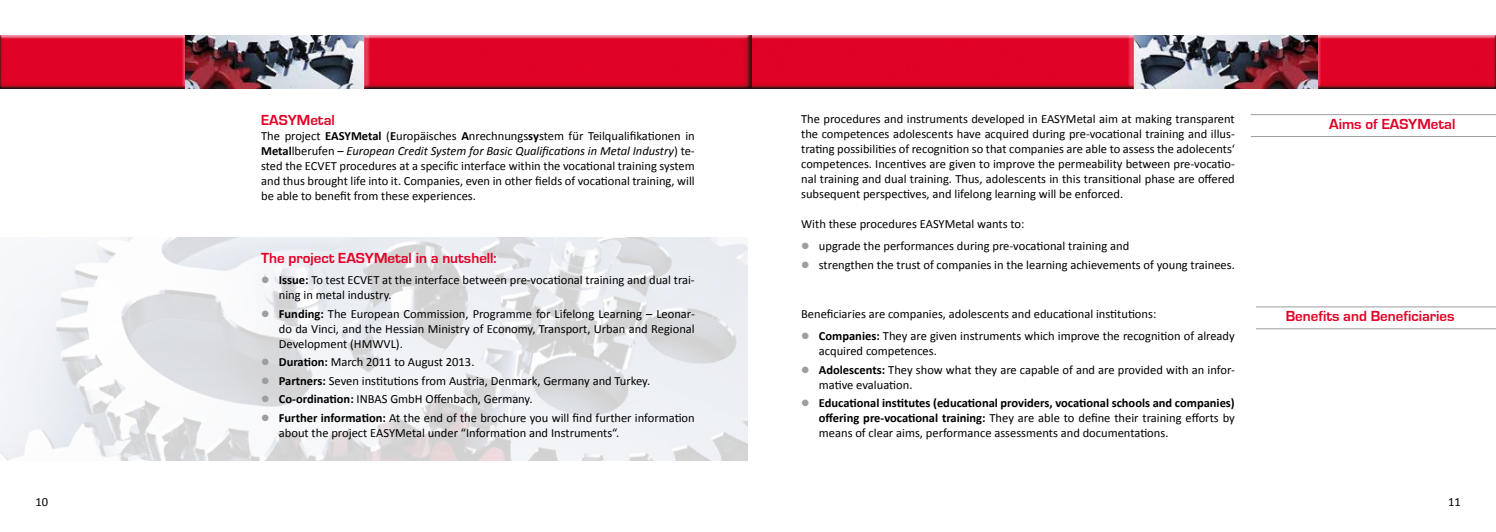
<style>
.page{position:relative;width:1496px;height:532px;background:#fff}
.page>*{position:absolute;margin:0;border:0;box-sizing:border-box;transform-origin:0 0}
.t1{font:700 15px "Eurostile";color:#e20026}
.t2{font:12.5px/15px "Calibri";color:#000}
.t3{font:700 12.5px/15px "Calibri";color:#000;text-align:justify}
.s1{font-weight:700}
.s2{font-style:italic}
.s3{color:#9c9e9f}
.s4{font-weight:400}
</style>
<div class="page">
<img style="left:1133px;top:35px;width:362px;height:54px">
<img style="left:751px;top:35px;width:382px;height:54px">
<img style="left:184px;top:36px;width:180px;height:53px">
<img style="left:364px;top:35px;width:387px;height:54px">
<img style="left:0;top:35px;width:184px;height:54px">
<img style="left:0;top:237px;width:748px;height:223px">
<hr style="left:1250px;top:114px;width:245px;height:1px;background:#9c9e9f">
<hr style="left:1250px;top:136px;width:245px;height:1px;background:#9c9e9f">
<hr style="left:1256px;top:306px;width:239px;height:1px;background:#9c9e9f">
<hr style="left:1256px;top:328px;width:239px;height:1px;background:#9c9e9f">
<p class="t1" style="left:261px;top:112px;width:75px">EASYMetal</p>
<p class="t2" style="left:261px;top:128px;width:435px;text-align:justify">The project <span class="s1">EASYMetal</span> (<span class="s1">E</span>uropäisches <span class="s1">A</span>nrechnungs<span class="s1">sy</span>stem für Teilqualifikationen in <span class="s1">Metal</span>lberufen – <span class="s2">European Credit System for Basic Qualifications in Metal Industry</span>) te&shy;sted the ECVET procedures at a specific interface within the vocational training system and thus brought life into it. Companies, even in other fields of vocational training, will be able to benefit from these experiences.</p>
<p class="t1" style="left:261px;top:250px;width:237px">The project EASYMetal in a nutshell:</p>
<p class="t2" style="left:279px;top:272px;width:417px;text-indent:-18px"><span class="s3">●</span> <span class="s1">Issue:</span> To test ECVET at the interface between pre-vocational training and dual trai&shy;ning in metal industry.</p>
<p class="t2" style="left:279px;top:305px;width:417px;text-align:justify;text-indent:-18px"><span class="s3">●</span> <span class="s1">Funding:</span> The European Commission, Programme for Lifelong Learning – Leonar&shy;do da Vinci, and the Hessian Ministry of Economy, Transport, Urban and Regional Development (HMWVL).</p>
<p class="t2" style="left:261px;top:354px;width:215px"><span class="s3">●</span> <span class="s1">Duration:</span> March 2011 to August 2013.</p>
<p class="t2" style="left:261px;top:372px;width:390px"><span class="s3">●</span> <span class="s1">Partners:</span> Seven institutions from Austria, Denmark, Germany and Turkey.</p>
<p class="t2" style="left:261px;top:391px;width:273px"><span class="s3">●</span> <span class="s1">Co-ordination:</span> INBAS GmbH Offenbach, Germany.</p>
<p class="t2" style="left:279px;top:409px;width:417px;text-indent:-18px"><span class="s3">●</span> <span class="s1">Further information:</span> At the end of the brochure you will find further information about the project EASYMetal under “Information and Instruments“.</p>
<p class="t2" style="left:801px;top:111px;width:435px;text-align:justify">The procedures and instruments developed in EASYMetal aim at making transparent the competences adolescents have acquired during pre-vocational training and illus&shy;trating possibilities of recognition so that companies are able to assess the adolecents‘ competences. Incentives are given to improve the permeability between pre-vocatio&shy;nal training and dual training. Thus, adolescents in this transitional phase are offered subsequent perspectives, and lifelong learning will be enforced.</p>
<p class="t2" style="left:801px;top:216px;width:225px">With these procedures EASYMetal wants to:</p>
<p class="t2" style="left:801px;top:238px;width:329px"><span class="s3">●</span> upgrade the performances during pre-vocational training and</p>
<p class="t2" style="left:801px;top:257px;width:435px"><span class="s3">●</span> strengthen the trust of companies in the learning achievements of young trainees.</p>
<p class="t2" style="left:801px;top:305px;width:357px">Beneficiaries are companies, adolescents and educational institutions:</p>
<p class="t2" style="left:819px;top:328px;width:417px;text-indent:-18px"><span class="s3">●</span> <span class="s1">Companies:</span> They are given instruments which improve the recognition of already acquired competences.</p>
<p class="t2" style="left:819px;top:361px;width:417px;text-indent:-18px"><span class="s3">●</span> <span class="s1">Adolescents:</span> They show what they are capable of and are provided with an infor&shy;mative evaluation.</p>
<p class="t3" style="left:819px;top:395px;width:417px;text-indent:-18px"><span class="s3">●</span> Educational institutes (educational providers, vocational schools and companies) offering pre-vocational training: <span class="s4">They are able to define their training efforts by means of clear aims, performance assessments and documentations.</span></p>
<p class="t1" style="left:1329px;top:116px;width:128px">Aims of EASYMetal</p>
<p class="t1" style="left:1285px;top:308px;width:170px">Benefits and Beneficiaries</p>
<p class="t2" style="left:35px;top:493px;width:14px">10</p>
<p class="t2" style="left:1448px;top:493px;width:14px">11</p>
</div>
